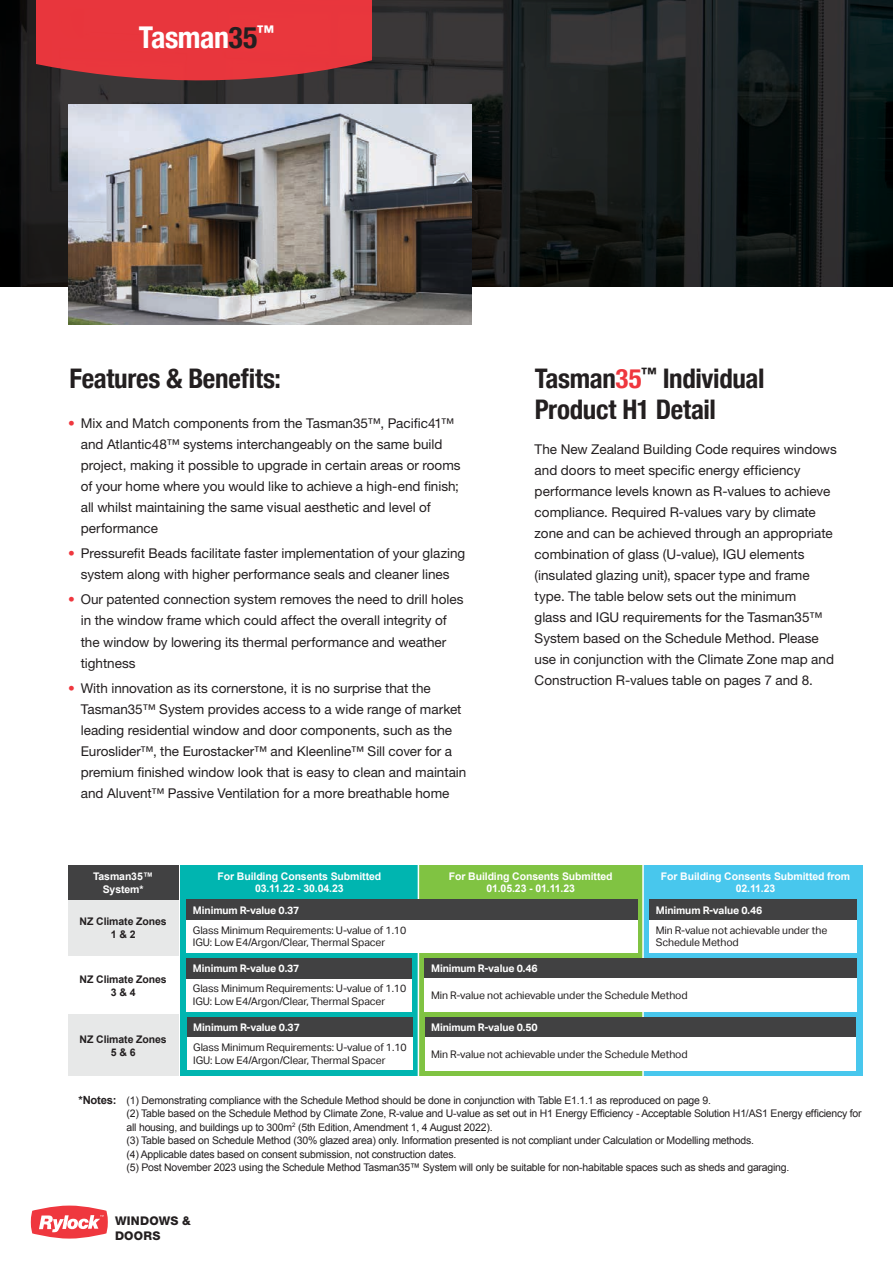
<style>
.page{position:relative;width:893px;height:1263px;background:#fff}
.page>*{position:absolute;margin:0;border:0;box-sizing:border-box;transform-origin:0 0}
.t1{font:700 condensed 30px "Helvetica Neue";letter-spacing:-.015em;color:#fff}
.t2{font:700 condensed 27px/31.5px "Helvetica Neue";letter-spacing:-.015em;color:#231f20}
.t3{font:13.5px/21px "Helvetica Neue";color:#231f20}
.t4{font:800 12px/14.4px "Helvetica Neue";letter-spacing:.02em;color:#231f20}
.t5{font:10.5px/13.5px "Arial";letter-spacing:-.02em;color:#231f20}
.t6{font:10.5px/12.6px "Aktiv Grotesk";letter-spacing:-.01em;color:#231f20}
.t7{font:700 10.5px/12.6px "Arial";letter-spacing:-.01em;color:#fff;text-align:center}
.t8{font:700 10.5px "Aktiv Grotesk";letter-spacing:-.01em;color:#fff}
.t9{font:700 10.5px/12.6px "Arial";letter-spacing:-.01em;color:#231f20;text-align:center}
.s1{color:#231f20}
.s2{color:#ef373e}
.s3{font-weight:700;font-size:11.25px}
</style>
<div class="page">
<svg style="left:0;top:0;width:893px;height:286px;background:#191d1d"></svg>
<img style="left:68px;top:104px;width:404px;height:221px">
<svg style="left:36px;top:0;width:335px;height:92px;background:#c5353b"></svg>
<svg style="left:31px;top:1205px;width:77px;height:33px"></svg>
<div style="left:180px;top:865px;width:238px;height:211px;background:#00b5b0"></div>
<div style="left:418px;top:865px;width:225px;height:211px;background:#80c342"></div>
<div style="left:643px;top:865px;width:219px;height:211px;background:#48c7ed"></div>
<div style="left:68px;top:900px;width:110px;height:56px;background:#e7e8e8"></div>
<div style="left:68px;top:1015px;width:110px;height:61px;background:#e7e8e8"></div>
<div style="left:68px;top:865px;width:110px;height:35px;background:#414142"></div>
<hr style="left:418px;top:863px;width:1px;height:213px;background:#fff">
<hr style="left:642px;top:863px;width:2px;height:213px;background:#fff">
<div style="left:187px;top:900px;width:451px;height:20px;background:#414142"></div>
<div style="left:187px;top:920px;width:451px;height:33px;background:#fff"></div>
<div style="left:649px;top:900px;width:208px;height:20px;background:#414142"></div>
<div style="left:649px;top:920px;width:208px;height:33px;background:#fff"></div>
<div style="left:187px;top:958px;width:225px;height:20px;background:#414142"></div>
<div style="left:187px;top:978px;width:225px;height:33px;background:#fff"></div>
<div style="left:187px;top:1017px;width:225px;height:20px;background:#414142"></div>
<div style="left:187px;top:1037px;width:225px;height:33px;background:#fff"></div>
<div style="left:425px;top:958px;width:432px;height:20px;background:#414142"></div>
<div style="left:425px;top:978px;width:432px;height:34px;background:#fff"></div>
<div style="left:425px;top:1017px;width:430px;height:20px;background:#414142"></div>
<div style="left:425px;top:1037px;width:430px;height:33px;background:#fff"></div>
<h1 class="t1" style="left:139px;top:13px;width:137px">Tasman<span class="s1">35</span><sup>™</sup></h1>
<h2 class="t2" style="left:69px;top:361px;width:213px">Features &amp; Benefits:</h2>
<h2 class="t2" style="left:535px;top:361px;width:231px">Tasman<span class="s2">35</span><sup>™</sup> Individual<br>Product H1 Detail</h2>
<p class="t3" style="left:81px;top:412px;width:381px;text-indent:-13px"><span class="s2">•</span> Mix and Match components from the Tasman35™, Pacific41™ and Atlantic48™ systems interchangeably on the same build project, making it possible to upgrade in certain areas or rooms of your home where you would like to achieve a high-end finish; all whilst maintaining the same visual aesthetic and level of performance</p>
<p class="t3" style="left:68px;top:543px;width:399px;text-align:center"><span class="s2">•</span> Pressurefit Beads facilitate faster implementation of your glazing system along with higher performance seals and cleaner lines</p>
<p class="t3" style="left:81px;top:589px;width:384px;text-indent:-13px"><span class="s2">•</span> Our patented connection system removes the need to drill holes in the window frame which could affect the overall integrity of the window by lowering its thermal performance and weather tightness</p>
<p class="t3" style="left:81px;top:677px;width:387px;text-indent:-13px"><span class="s2">•</span> With innovation as its cornerstone, it is no surprise that the Tasman35™ System provides access to a wide range of market leading residential window and door components, such as the Euroslider™, the Eurostacker™ and Kleenline™ Sill cover for a premium finished window look that is easy to clean and maintain and Aluvent™ Passive Ventilation for a more breathable home</p>
<p class="t3" style="left:535px;top:439px;width:304px">The New Zealand Building Code requires windows and doors to meet specific energy efficiency performance levels known as R-values to achieve compliance. Required R-values vary by climate zone and can be achieved through an appropriate combination of glass (U-value), IGU elements (insulated glazing unit), spacer type and frame type. The table below sets out the minimum<br>glass and IGU requirements for the Tasman35™ System based on the Schedule Method. Please use in conjunction with the Climate Zone map and Construction R-values table on pages 7 and 8.</p>
<p class="t7" style="left:93px;top:870px;width:62px">Tasman35™<br>System*</p>
<p class="t9" style="left:80px;top:916px;width:89px">NZ Climate Zones<br>1 &amp; 2</p>
<p class="t9" style="left:80px;top:973px;width:89px">NZ Climate Zones<br>3 &amp; 4</p>
<p class="t9" style="left:80px;top:1033px;width:89px">NZ Climate Zones<br>5 &amp; 6</p>
<p class="t7" style="left:217px;top:870px;width:165px">For Building Consents Submitted<br>03.11.22 - 30.04.23</p>
<p class="t7" style="left:449px;top:870px;width:165px">For Building Consents Submitted<br>01.05.23 - 01.11.23</p>
<p class="t7" style="left:661px;top:870px;width:191px">For Building Consents Submitted from<br>02.11.23</p>
<p class="t8" style="left:193px;top:904px;width:108px">Minimum R-value 0.37</p>
<p class="t6" style="left:193px;top:924px;width:215px">Glass Minimum Requirements: U-value of 1.10<br>IGU: Low E4/Argon/Clear, Thermal Spacer</p>
<p class="t8" style="left:193px;top:962px;width:108px">Minimum R-value 0.37</p>
<p class="t6" style="left:193px;top:982px;width:215px">Glass Minimum Requirements: U-value of 1.10<br>IGU: Low E4/Argon/Clear, Thermal Spacer</p>
<p class="t8" style="left:193px;top:1021px;width:108px">Minimum R-value 0.37</p>
<p class="t6" style="left:193px;top:1041px;width:215px">Glass Minimum Requirements: U-value of 1.10<br>IGU: Low E4/Argon/Clear, Thermal Spacer</p>
<p class="t8" style="left:656px;top:904px;width:108px">Minimum R-value 0.46</p>
<p class="t6" style="left:656px;top:924px;width:173px">Min R-value not achievable under the<br>Schedule Method</p>
<p class="t8" style="left:431px;top:962px;width:108px">Minimum R-value 0.46</p>
<p class="t6" style="left:431px;top:989px;width:258px">Min R-value not achievable under the Schedule Method</p>
<p class="t8" style="left:431px;top:1021px;width:108px">Minimum R-value 0.50</p>
<p class="t6" style="left:431px;top:1048px;width:258px">Min R-value not achievable under the Schedule Method</p>
<p class="t5" style="left:126px;top:1093px;width:737px;text-indent:-48px"><span class="s3">*Notes:</span> (1) Demonstrating compliance with the Schedule Method should be done in conjunction with Table E1.1.1 as reproduced on page 9.<br>(2) Table based on the Schedule Method by Climate Zone, R-value and U-value as set out in H1 Energy Efficiency - Acceptable Solution H1/AS1 Energy efficiency for all housing, and buildings up to 300m<sup>2</sup> (5th Edition, Amendment 1, 4 August 2022).<br>(3) Table based on Schedule Method (30% glazed area) only. Information presented is not compliant under Calculation or Modelling methods.<br>(4) Applicable dates based on consent submission, not construction dates.<br>(5) Post November 2023 using the Schedule Method Tasman35™ System will only be suitable for non-habitable spaces such as sheds and garaging.</p>
<p class="t4" style="left:115px;top:1214px;width:77px">WINDOWS &amp;<br>DOORS</p>
</div>
